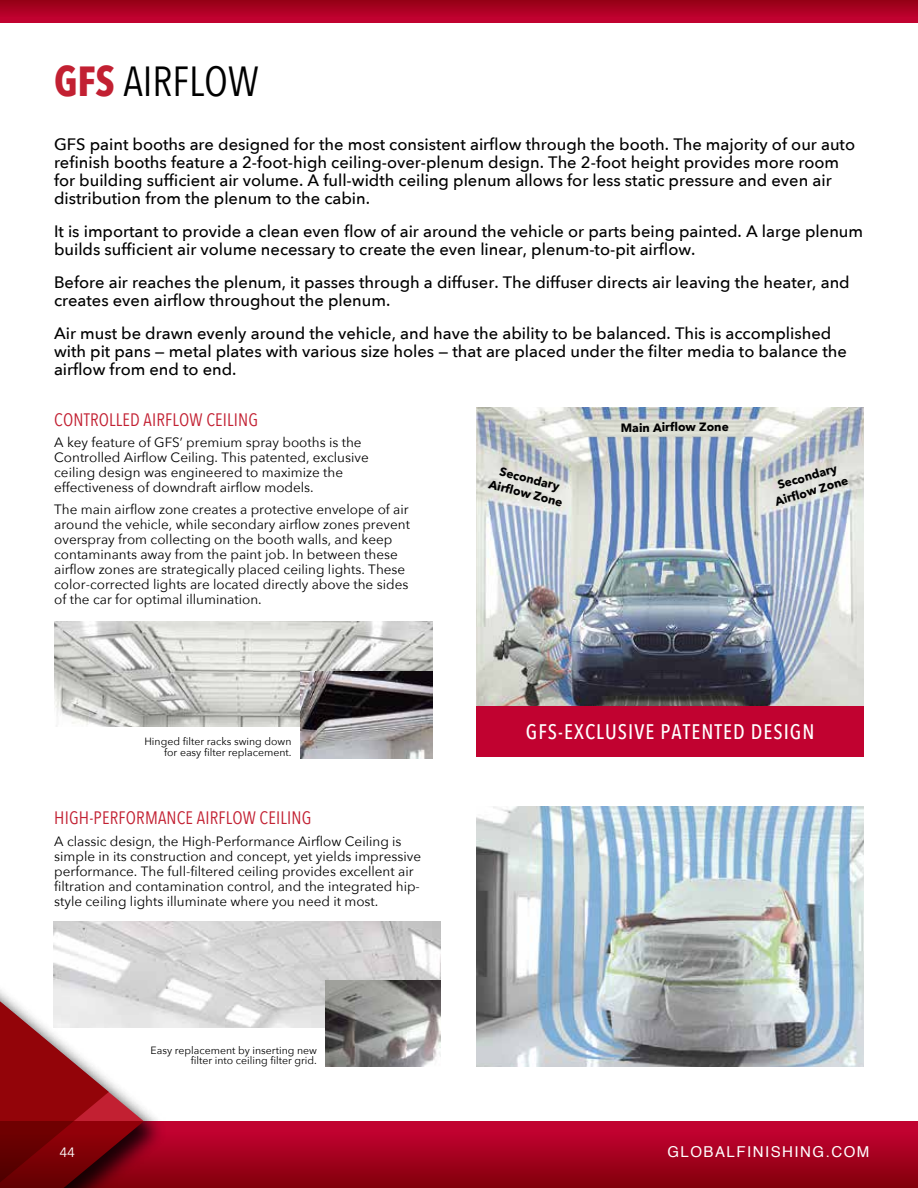
<style>
.page{position:relative;width:918px;height:1188px;background:#fff}
.page>*{position:absolute;margin:0;border:0;box-sizing:border-box;transform-origin:0 0}
.t1{font:42px "Avenir Next Condensed";color:#000}
.t2{font:500 21px "Avenir Next Condensed";letter-spacing:.05em;color:#fff}
.t3{font:18px "Avenir Next Condensed";letter-spacing:.01em;color:#c22032}
.t4{font:500 16.5px/18px "Avenir Next";color:#000}
.t5{font:15px "Helvetica";letter-spacing:.1em;color:#fff}
.t6{font:13.5px/15px "Avenir Next";color:#000}
.t7{font:13.5px "Avenir Next";color:#fff}
.t8{font:700 12px/14.9px "Avenir Next";color:#000;text-align:center}
.t9{font:10.5px/10.5px "Avenir Next";color:#000;text-align:right}
.s1{font-weight:700;color:#c22032}
</style>
<div class="page">
<div style="left:0;top:1121px;width:918px;height:67px;background:#c10230"></div>
<div style="left:0;top:1133px;width:918px;height:55px;background:linear-gradient(to bottom,#c0012f,#800009)"></div>
<div style="left:0;top:587px;width:168px;height:601px;background:#000;opacity:.85"></div>
<svg style="left:0;top:589px;width:144px;height:599px"></svg>
<svg style="left:0;top:620px;width:109px;height:568px"></svg>
<div style="left:0;top:0;width:918px;height:23px;background:#c10230"></div>
<svg style="left:0;top:0;width:918px;height:14px;background:#a4001e"></svg>
<img style="left:477px;top:408px;width:387px;height:298px">
<img style="left:54px;top:621px;width:378px;height:106px">
<img style="left:300px;top:672px;width:132px;height:86px">
<img style="left:54px;top:921px;width:387px;height:106px">
<img style="left:477px;top:806px;width:387px;height:260px">
<img style="left:325px;top:980px;width:116px;height:86px">
<div style="left:477px;top:706px;width:387px;height:51px;background:#c10230"></div>
<h1 class="t1" style="left:54px;top:45px;width:206px"><span class="s1">GFS</span> AIRFLOW</h1>
<p class="t4" style="left:54px;top:134px;width:803px">GFS paint booths are designed for the most consistent airflow through the booth. The majority of our auto refinish booths feature a 2-foot-high ceiling-over-plenum design. The 2-foot height provides more room for building sufficient air volume. A full-width ceiling plenum allows for less static pressure and even air distribution from the plenum to the cabin.</p>
<p class="t4" style="left:54px;top:221px;width:811px">It is important to provide a clean even flow of air around the vehicle or parts being painted. A large plenum builds sufficient air volume necessary to create the even linear, plenum-to-pit airflow.</p>
<p class="t4" style="left:54px;top:272px;width:797px">Before air reaches the plenum, it passes through a diffuser. The diffuser directs air leaving the heater, and creates even airflow throughout the plenum.</p>
<p class="t4" style="left:54px;top:323px;width:795px">Air must be drawn evenly around the vehicle, and have the ability to be balanced. This is accomplished with pit pans — metal plates with various size holes — that are placed under the filter media to balance the airflow from end to end.</p>
<p class="t3" style="left:54px;top:404px;width:205px">CONTROLLED AIRFLOW CEILING</p>
<p class="t6" style="left:54px;top:435px;width:316px">A key feature of GFS’ premium spray booths is the Controlled Airflow Ceiling. This patented, exclusive ceiling design was engineered to maximize the effectiveness of downdraft airflow models.</p>
<p class="t6" style="left:54px;top:501px;width:357px">The main airflow zone creates a protective envelope of air around the vehicle, while secondary airflow zones prevent overspray from collecting on the booth walls, and keep contaminants away from the paint job. In between these airflow zones are strategically placed ceiling lights. These color-corrected lights are located directly above the sides of the car for optimal illumination.</p>
<p class="t9" style="left:144px;top:736px;width:149px">Hinged filter racks swing down for easy filter replacement.</p>
<p class="t3" style="left:54px;top:802px;width:259px">HIGH-PERFORMANCE AIRFLOW CEILING</p>
<p class="t6" style="left:54px;top:833px;width:368px">A classic design, the High-Performance Airflow Ceiling is simple in its construction and concept, yet yields impressive performance. The full-filtered ceiling provides excellent air filtration and contamination control, and the integrated hip&shy;style ceiling lights illuminate where you need it most.</p>
<p class="t9" style="left:151px;top:1044px;width:168px">Easy replacement by inserting new filter into ceiling filter grid.</p>
<p class="t8" style="left:621px;top:420px;width:110px">Main Airflow Zone</p>
<p class="t8" style="left:495px;top:462px;width:77px;rotate:14deg">Secondary<br>Airflow Zone</p>
<p class="t8" style="left:769px;top:480px;width:77px;rotate:-16deg">Secondary<br>Airflow Zone</p>
<p class="t2" style="left:526px;top:719px;width:290px">GFS-EXCLUSIVE PATENTED DESIGN</p>
<p class="t7" style="left:59px;top:1141px;width:17px">44</p>
<p class="t5" style="left:667px;top:1141px;width:204px">GLOBALFINISHING.COM</p>
</div>
